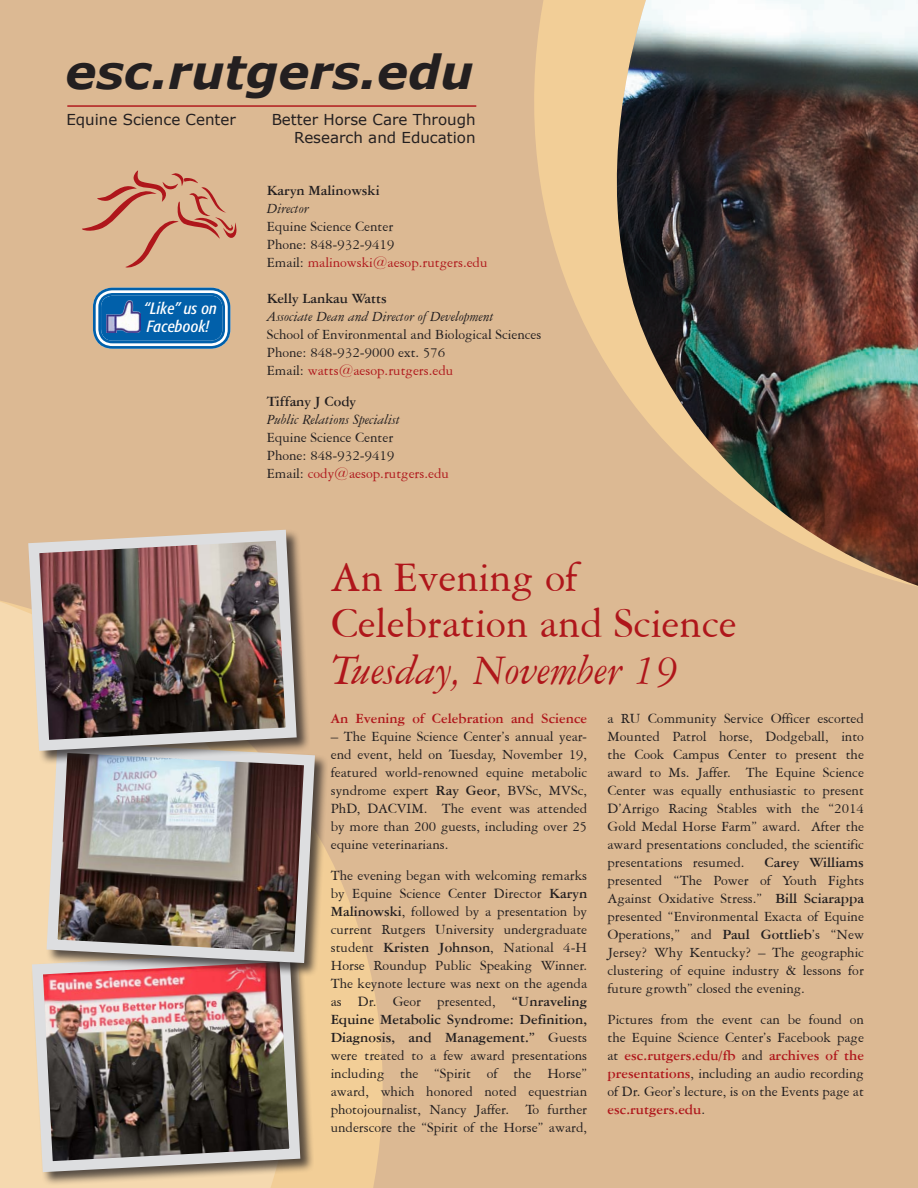
<style>
.page{position:relative;width:918px;height:1188px;background:#dcb993}
.page>*{position:absolute;margin:0;border:0;box-sizing:border-box;transform-origin:0 0}
.t1{font:italic 700 46.65px "Verdana";color:#231f20}
.t2{font:45px/46.5px "American Garamond BT";color:#af161b}
.t3{font:italic 45px "American Garamond BT";color:#af161b}
.Body_text{font:italic condensed 16.2px "Formata BQ";letter-spacing:.01em;color:#fff}
.t4{font:15px/18px "American Garamond BT";color:#231f20;text-align:justify}
.t5{font:15px "American Garamond BT";color:#af161b}
.t6{font:italic 15px "American Garamond BT";color:#231f20}
.t7{font:15px/17.5px "Verdana";color:#231f20;text-align:right}
.t8{font:700 15px "American Garamond BT";color:#231f20}
.t9{font:700 15px "American Garamond BT";color:#af161b}
.s1{color:#231f20}
.s2{font-weight:700}
.s3{font-weight:700;color:#af161b}
</style>
<div class="page">
<svg style="left:347px;top:897px;width:36px;height:291px;fill:#f2ce97"></svg>
<svg style="left:0;top:601px;width:347px;height:587px;fill:#f5d9af"></svg>
<svg style="left:534px;top:0;width:36px;height:291px;fill:#f2ce97"></svg>
<svg style="left:570px;top:0;width:348px;height:587px;fill:#f2ce97"></svg>
<img style="left:604px;top:0;width:314px;height:586px">
<svg style="left:82px;top:171px;width:155px;height:97px"></svg>
<hr style="left:67px;top:105px;width:409px;height:2px;background:#af161b">
<div style="left:97px;top:292px;width:127px;height:51px;background:#0160aa;border-radius:16px"></div>
<div style="left:93px;top:288px;width:137px;height:61px;border:8px solid #fff;border-radius:16px"></div>
<div style="left:93px;top:288px;width:137px;height:61px;border:3px solid #0160aa;border-radius:18px"></div>
<div style="left:98px;top:293px;width:127px;height:50px;border:3px solid #0160aa;border-radius:13px"></div>
<img style="left:106px;top:300px;width:34px;height:32px">
<div style="left:31px;top:950px;width:283px;height:236px;background:#231f20;opacity:.75"></div>
<img style="left:26px;top:945px;width:280px;height:233px">
<div style="left:45px;top:741px;width:283px;height:236px;background:#231f20;opacity:.75"></div>
<img style="left:41px;top:736px;width:280px;height:233px">
<div style="left:27px;top:529px;width:283px;height:236px;background:#231f20;opacity:.75"></div>
<img style="left:23px;top:529px;width:279px;height:227px">
<p class="t1" style="left:65px;top:42px;width:410px">esc.rutgers.edu</p>
<p class="t7" style="left:66px;top:111px;width:171px">Equine Science Center</p>
<p class="t7" style="left:272px;top:111px;width:205px">Better Horse Care Through<br>Research and Education</p>
<p class="Body_text" style="left:144px;top:299px;width:75px">“Like” us on</p>
<p class="Body_text" style="left:147px;top:316px;width:64px">Facebook!</p>
<p class="t8" style="left:267px;top:181px;width:114px">Karyn Malinowski</p>
<p class="t6" style="left:267px;top:199px;width:44px">Director</p>
<p class="t4" style="left:267px;top:217px;width:128px">Equine Science Center</p>
<p class="t4" style="left:267px;top:235px;width:129px">Phone: 848-932-9419</p>
<p class="t5" style="left:267px;top:253px;width:222px"><span class="s1">Email:</span> malinowski@aesop.rutgers.edu</p>
<p class="t8" style="left:267px;top:289px;width:122px">Kelly Lankau Watts</p>
<p class="t6" style="left:267px;top:307px;width:229px">Associate Dean and Director of Development</p>
<p class="t4" style="left:267px;top:325px;width:276px">School of Environmental and Biological Sciences</p>
<p class="t4" style="left:267px;top:343px;width:180px">Phone: 848-932-9000 ext. 576</p>
<p class="t5" style="left:267px;top:361px;width:188px"><span class="s1">Email:</span> watts@aesop.rutgers.edu</p>
<p class="t8" style="left:267px;top:392px;width:91px">Tiffany J Cody</p>
<p class="t6" style="left:267px;top:411px;width:135px">Public Relations Specialist</p>
<p class="t4" style="left:267px;top:428px;width:128px">Equine Science Center</p>
<p class="t4" style="left:267px;top:446px;width:129px">Phone: 848-932-9419</p>
<p class="t5" style="left:267px;top:465px;width:184px"><span class="s1">Email:</span> cody@aesop.rutgers.edu</p>
<p class="t2" style="left:331px;top:553px;width:407px">An Evening of<br>Celebration and Science</p>
<p class="t3" style="left:331px;top:643px;width:349px">Tuesday, November 19</p>
<p class="t9" style="left:331px;top:709px;width:258px">An Evening of Celebration and Science</p>
<p class="t4" style="left:331px;top:727px;width:258px">– The Equine Science Center’s annual year&shy;end event, held on Tuesday, November 19, featured world-renowned equine metabolic syndrome expert <span class="s2">Ray Geor</span>, BVSc, MVSc, PhD, DACVIM. The event was attended by more than 200 guests, including over 25 equine veterinarians.</p>
<p class="t4" style="left:331px;top:866px;width:258px">The evening began with welcoming remarks by Equine Science Center Director <span class="s2">Karyn Malinowski</span>, followed by a presentation by current Rutgers University undergraduate student <span class="s2">Kristen Johnson</span>, National 4-H Horse Roundup Public Speaking Winner.<br>The keynote lecture was next on the agenda as Dr. Geor presented, <span class="s2">“Unraveling Equine Metabolic Syndrome: Definition, Diagnosis, and Management.”</span> Guests were treated to a few award presentations including the “Spirit of the Horse” award, which honored noted equestrian photojournalist, Nancy Jaffer. To further underscore the “Spirit of the Horse” award,</p>
<p class="t4" style="left:608px;top:709px;width:258px">a RU Community Service Officer escorted Mounted Patrol horse, Dodgeball, into the Cook Campus Center to present the award to Ms. Jaffer. The Equine Science Center was equally enthusiastic to present D’Arrigo Racing Stables with the “2014<br>Gold Medal Horse Farm” award. After the award presentations concluded, the scientific presentations resumed.</p>
<p class="t4" style="left:608px;top:853px;width:258px;text-indent:157px"><span class="s2">Carey Williams </span>presented “The Power of Youth Fights Against Oxidative Stress.” <span class="s2">Bill Sciarappa </span>presented “Environmental Exacta of Equine Operations,” and <span class="s2">Paul Gottlieb</span>’s “New Jersey? Why Kentucky? – The geographic clustering of equine industry &amp; lessons for future growth” closed the evening.</p>
<p class="t4" style="left:608px;top:1010px;width:258px">Pictures from the event can be found on the Equine Science Center’s Facebook page at <span class="s3">esc.rutgers.edu/fb</span> and <span class="s3">archives of the presentations</span>, including an audio recording of Dr. Geor’s lecture, is on the Events page at <span class="s3">esc.rutgers.edu</span>.</p>
</div>
